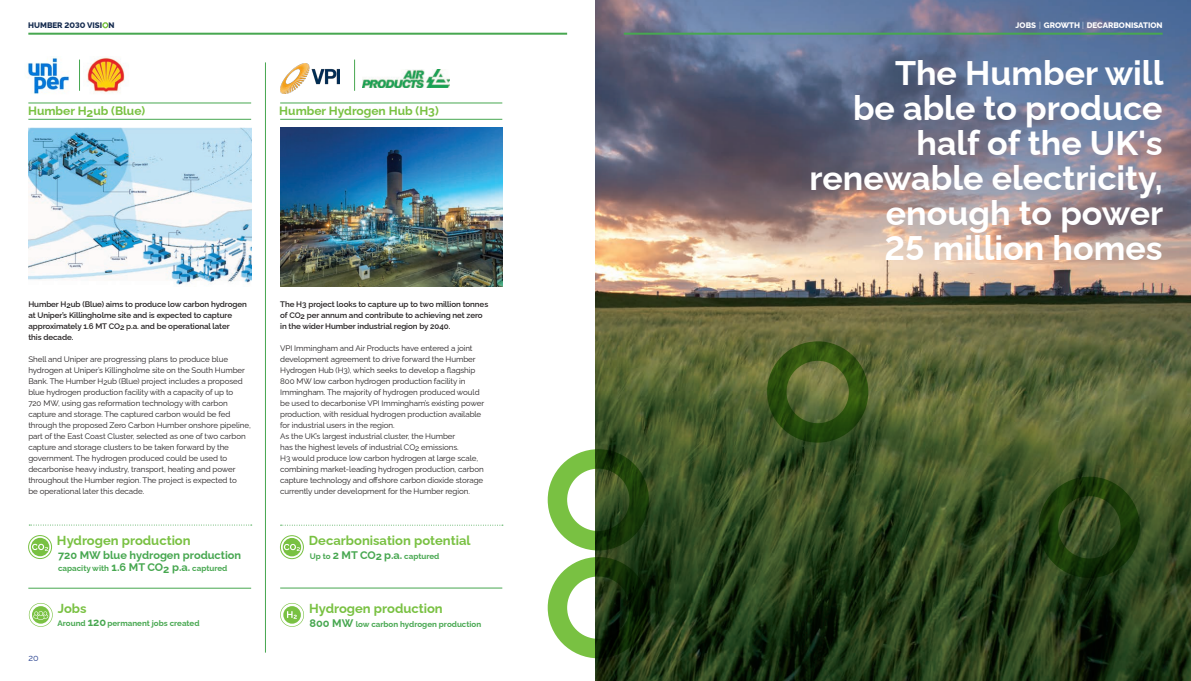
<style>
.page{position:relative;width:1191px;height:681px;background:#fff}
.page>*{position:absolute;margin:0;border:0;box-sizing:border-box;transform-origin:0 0}
.t1{font:700 34px/35px "Raleway";color:#fff;text-align:right}
.t2{font:700 13px "Raleway";color:#79c142}
.t3{font:700 12px "Raleway";color:#79c142}
.t4{font:700 11px "Raleway";color:#47a750}
.t5{font:9px "Raleway";color:#253f8e}
.t6{font:8px/11px "Raleway";letter-spacing:-.01em;color:#231f20}
.t7{font:600 8px/11px "Raleway";letter-spacing:-.01em;color:#231f20}
.t8{font:700 8px "Raleway";color:#47a750}
.t9{font:800 8px "Raleway";color:#fff}
.t10{font:800 8px "Raleway";color:#142a4e}
.s1{font-weight:300}
.s2{font-size:11px}
</style>
<div class="page">
<img style="left:595px;top:0;width:596px;height:680px">
<div style="left:767px;top:341px;width:101px;height:101px;border:19px solid #79c142;border-radius:50%"></div>
<div style="left:548px;top:449px;width:101px;height:101px;border:19px solid #79c142;border-radius:50%"></div>
<div style="left:548px;top:556px;width:101px;height:102px;border:19px solid #79c142;border-radius:50%"></div>
<hr style="left:265px;top:62px;width:1px;height:590px;background:#47a750">
<hr style="left:280px;top:103px;width:222px;height:1px;background:#47a750">
<hr style="left:280px;top:119px;width:222px;height:1px;background:#47a750">
<img style="left:280px;top:128px;width:222px;height:158px">
<img style="left:280px;top:64px;width:60px;height:29px">
<hr style="left:280px;top:587px;width:222px;height:1px;background:#47a750">
<svg style="left:280px;top:524px;width:223px;height:1px"></svg>
<div style="left:280px;top:535px;width:24px;height:23px;border:1px solid #79c142;border-radius:50%"></div>
<svg style="left:283px;top:537px;width:18px;height:19px"></svg>
<hr style="left:28px;top:103px;width:223px;height:1px;background:#47a750">
<hr style="left:28px;top:119px;width:223px;height:1px;background:#47a750">
<img style="left:28px;top:128px;width:223px;height:157px">
<img style="left:26px;top:56px;width:43px;height:38px">
<img style="left:87px;top:57px;width:38px;height:37px">
<hr style="left:79px;top:60px;width:1px;height:31px;background:#47a750">
<hr style="left:28px;top:587px;width:223px;height:1px;background:#47a750">
<svg style="left:29px;top:524px;width:223px;height:1px"></svg>
<div style="left:28px;top:535px;width:24px;height:23px;border:1px solid #79c142;border-radius:50%"></div>
<svg style="left:31px;top:537px;width:18px;height:19px"></svg>
<svg style="left:29px;top:603px;width:24px;height:23px"></svg>
<img style="left:363px;top:69px;width:87px;height:19px">
<hr style="left:354px;top:60px;width:1px;height:31px;background:#47a750">
<svg style="left:102px;top:22px;width:6px;height:6px"></svg>
<hr style="left:28px;top:33px;width:539px;height:2px;background:#47a750">
<hr style="left:624px;top:33px;width:538px;height:2px;background:#47a750">
<div style="left:1038px;top:476px;width:102px;height:101px;border:19px solid #79c142;border-radius:50%"></div>
<svg style="left:280px;top:603px;width:24px;height:23px"></svg>
<p class="t10" style="left:28px;top:19px;width:88px">HUMBER 2030 VISI N</p>
<p class="t9" style="left:1015px;top:19px;width:148px">JOBS <span class="s1">|</span> GROWTH <span class="s1">|</span> DECARBONISATION</p>
<p class="t3" style="left:28px;top:101px;width:118px">Humber H2ub (Blue)</p>
<p class="t3" style="left:279px;top:101px;width:161px">Humber Hydrogen Hub (H3)</p>
<p class="t1" style="left:809px;top:52px;width:355px">The Humber will<br>be able to produce half of the UK's renewable electricity, enough to power<br>25 million homes</p>
<p class="t7" style="left:28px;top:297px;width:220px">Humber H2ub (Blue) aims to produce low carbon hydrogen at Uniper’s Killingholme site and is expected to capture approximately 1.6 MT CO2 p.a. and be operational later<br>this decade.</p>
<p class="t6" style="left:28px;top:352px;width:224px">Shell and Uniper are progressing plans to produce blue hydrogen at Uniper’s Killingholme site on the South Humber Bank. The Humber H2ub (Blue) project includes a proposed blue hydrogen production facility with a capacity of up to<br>720 MW, using gas reformation technology with carbon capture and storage. The captured carbon would be fed through the proposed Zero Carbon Humber onshore pipeline, part of the East Coast Cluster, selected as one of two carbon capture and storage clusters to be taken forward by the government. The hydrogen produced could be used to decarbonise heavy industry, transport, heating and power throughout the Humber region. The project is expected to</p>
<p class="t6" style="left:28px;top:484px;width:117px">be operational later this decade.</p>
<p class="t7" style="left:280px;top:297px;width:209px">The H3 project looks to capture up to two million tonnes</p>
<p class="t7" style="left:280px;top:308px;width:204px">of CO2 per annum and contribute to achieving net zero</p>
<p class="t7" style="left:280px;top:319px;width:172px">in the wider Humber industrial region by 2040.</p>
<p class="t6" style="left:280px;top:341px;width:201px">VPI Immingham and Air Products have entered a joint development agreement to drive forward the Humber Hydrogen Hub (H3), which seeks to develop a flagship 800 MW low carbon hydrogen production facility in Immingham. The majority of hydrogen produced would</p>
<p class="t6" style="left:280px;top:396px;width:205px">be used to decarbonise VPI Immingham’s existing power production, with residual hydrogen production available for industrial users in the region.</p>
<p class="t6" style="left:280px;top:429px;width:177px">As the UK’s largest industrial cluster, the Humber</p>
<p class="t6" style="left:280px;top:440px;width:205px">has the highest levels of industrial CO2 emissions.<br>H3 would produce low carbon hydrogen at large scale, combining market-leading hydrogen production, carbon capture technology and offshore carbon dioxide storage currently under development for the Humber region.</p>
<p class="t2" style="left:57px;top:529px;width:135px">Hydrogen production</p>
<p class="t2" style="left:309px;top:529px;width:163px">Decarbonisation potential</p>
<p class="t4" style="left:58px;top:546px;width:185px">720 MW blue hydrogen production</p>
<p class="t8" style="left:58px;top:561px;width:171px">capacity with <span class="s2">1.6 MT CO2 p.a.</span> captured</p>
<p class="t8" style="left:310px;top:550px;width:131px">Up to <span class="s2">2 MT CO2 p.a.</span> captured</p>
<p class="t2" style="left:58px;top:597px;width:30px">Jobs</p>
<p class="t2" style="left:309px;top:597px;width:135px">Hydrogen production</p>
<p class="t8" style="left:58px;top:616px;width:143px">Around <span class="s2">120</span> permanent jobs created</p>
<p class="t8" style="left:309px;top:617px;width:173px"><span class="s2">800 MW</span> low carbon hydrogen production</p>
<p class="t5" style="left:28px;top:650px;width:12px">20</p>
</div>
